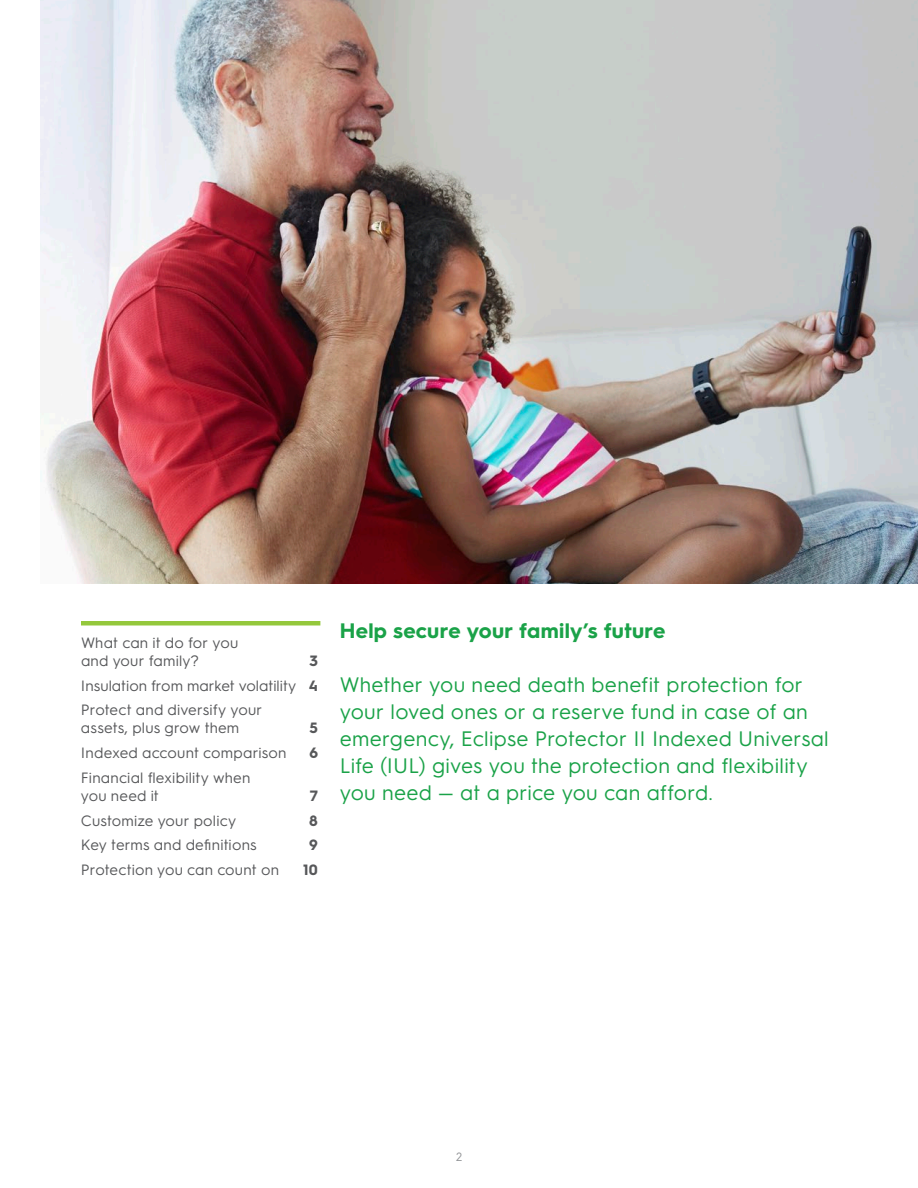
<style>
.page{position:relative;width:918px;height:1188px;background:#fff}
.page>*{position:absolute;margin:0;border:0;box-sizing:border-box;transform-origin:0 0}
.t1{font:21px/27px "Hurme Geometric Sans 3";letter-spacing:.01em;color:#1aa248}
.t2{font:700 21px "Hurme Geometric Sans 3";letter-spacing:.01em;color:#1aa248}
.t3{font:15px/18px "Hurme Geometric Sans 3";letter-spacing:.01em;color:#57585a}
.t4{font:700 15px "Hurme Geometric Sans 3";color:#57585a}
.t5{font:12px "Hurme Geometric Sans 3";color:#939598}
.s1{font-weight:700}
</style>
<div class="page">
<div style="left:81px;top:621px;width:239px;height:5px;background:#94c83c"></div>
<img style="left:40px;top:0;width:878px;height:583px">
<p class="t3" style="left:81px;top:633px;width:159px">What can it do for you and your family?</p>
<p class="t3" style="left:81px;top:647px;width:239px;line-height:24.8px;text-align:justify;text-indent:229px"><span class="s1">3<br></span>Insulation from market volatility <span class="s1">4<br></span>Protect and diversify your</p>
<p class="t3" style="left:81px;top:718px;width:160px">assets, plus grow them</p>
<p class="t4" style="left:310px;top:718px;width:10px">5</p>
<p class="t3" style="left:81px;top:743px;width:207px">Indexed account comparison</p>
<p class="t4" style="left:309px;top:742px;width:10px">6</p>
<p class="t3" style="left:81px;top:768px;width:171px">Financial flexibility when you need it</p>
<p class="t4" style="left:310px;top:785px;width:10px">7</p>
<p class="t3" style="left:81px;top:810px;width:157px">Customize your policy</p>
<p class="t4" style="left:309px;top:810px;width:10px">8</p>
<p class="t3" style="left:81px;top:835px;width:177px">Key terms and definitions</p>
<p class="t4" style="left:309px;top:835px;width:10px">9</p>
<p class="t3" style="left:81px;top:860px;width:200px">Protection you can count on</p>
<p class="t4" style="left:303px;top:859px;width:16px">10</p>
<h1 class="t2" style="left:340px;top:616px;width:327px">Help secure your family’s future</h1>
<h1 class="t1" style="left:340px;top:670px;width:490px">Whether you need death benefit protection for your loved ones or a reserve fund in case of an emergency, Eclipse Protector II Indexed Universal Life (IUL) gives you the protection and flexibility you need — at a price you can afford.</h1>
<p class="t5" style="left:456px;top:1148px;width:8px">2</p>
</div>
